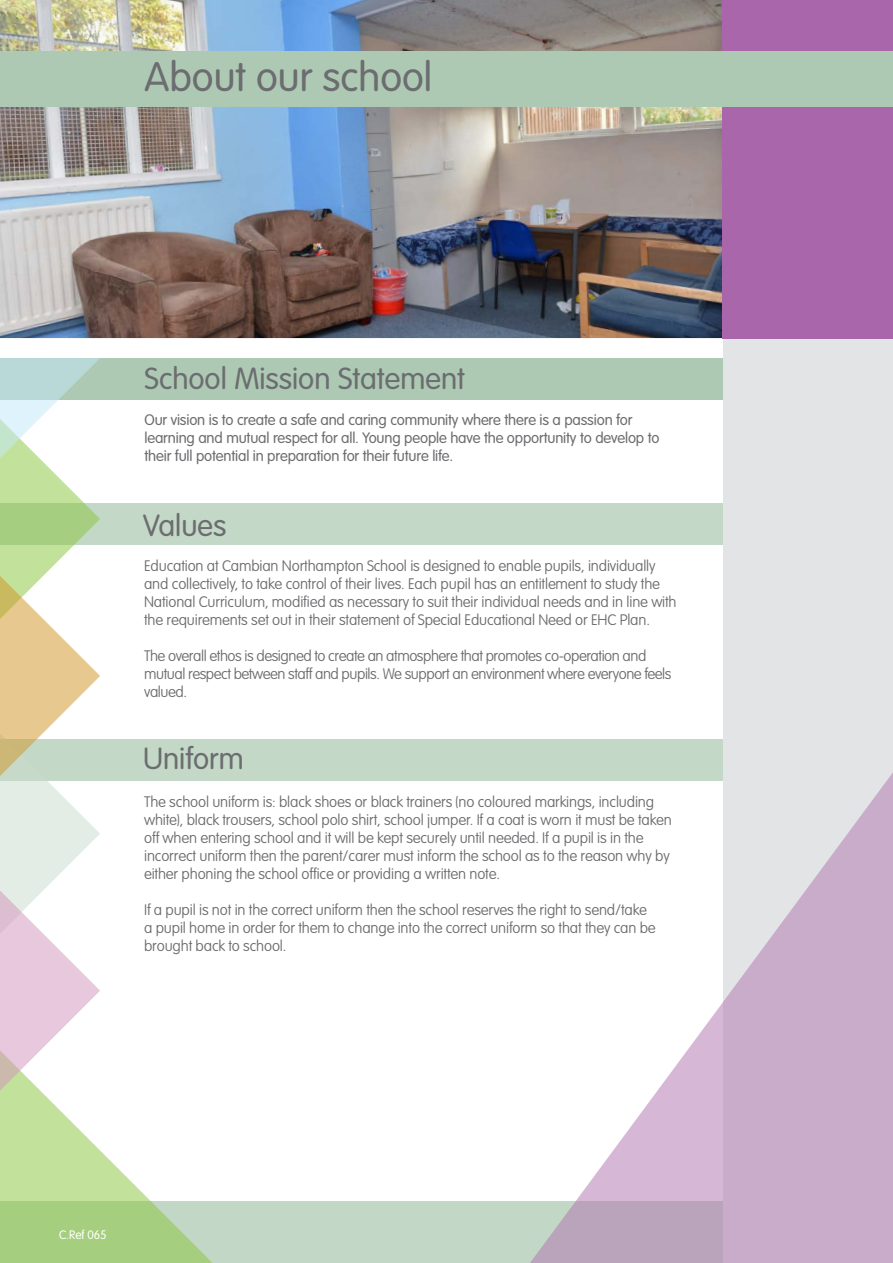
<style>
.page{position:relative;width:893px;height:1263px;background:#fff}
.page>*{position:absolute;margin:0;border:0;box-sizing:border-box;transform-origin:0 0}
.t1{font:300 40.5px "VAG Rounded Std";color:#6c6d70}
._06_Spread_title{font:300 30px "VAG Rounded Std";color:#6c6d70}
.t2{font:100 15px/18px "VAG Rounded Std";letter-spacing:-.01em;color:#6c6d70}
.t3{font:300 15px/18px "VAG Rounded Std";letter-spacing:-.01em;color:#6c6d70}
.t4{font:100 15px/18px "VAG Rounded Std";letter-spacing:-.03em;color:#6c6d70}
.t5{font:100 12px "VAG Rounded Std";color:#fff}
</style>
<div class="page">
<div style="left:0;top:1201px;width:723px;height:62px;background:#c3d7c6"></div>
<div style="left:0;top:503px;width:723px;height:42px;background:#c4d8c7"></div>
<div style="left:0;top:358px;width:723px;height:42px;background:#adc9b3"></div>
<img style="left:0;top:0;width:723px;height:338px">
<div style="left:723px;top:338px;width:170px;height:925px;background:#e3e4e5"></div>
<div style="left:723px;top:0;width:170px;height:338px;background:#a966aa"></div>
<div style="left:0;top:51px;width:893px;height:55px;background:#adc9b3"></div>
<div style="left:0;top:739px;width:723px;height:41px;background:#c4d8c7"></div>
<svg style="left:507px;top:773px;width:386px;height:490px"></svg>
<svg style="left:0;top:1126px;width:213px;height:137px"></svg>
<svg style="left:0;top:358px;width:100px;height:768px"></svg>
<p class="t1" style="left:145px;top:54px;width:289px">About our school</p>
<p class="_06_Spread_title" style="left:145px;top:361px;width:322px">School Mission Statement</p>
<p class="t3" style="left:145px;top:411px;width:516px">Our vision is to create a safe and caring community where there is a passion for learning and mutual respect for all. Young people have the opportunity to develop to their full potential in preparation for their future life.</p>
<p class="_06_Spread_title" style="left:143px;top:508px;width:85px">Values</p>
<p class="t2" style="left:144px;top:558px;width:534px">Education at Cambian Northampton School is designed to enable pupils, individually and collectively, to take control of their lives. Each pupil has an entitlement to study the National Curriculum, modified as necessary to suit their individual needs and in line with the requirements set out in their statement of Special Educational Need or EHC Plan.</p>
<p class="t4" style="left:144px;top:648px;width:529px">The overall ethos is designed to create an atmosphere that promotes co-operation and mutual respect between staff and pupils. We support an environment where everyone feels valued.</p>
<p class="_06_Spread_title" style="left:143px;top:742px;width:102px">Uniform</p>
<p class="t2" style="left:144px;top:793px;width:529px">The school uniform is: black shoes or black trainers (no coloured markings, including white), black trousers, school polo shirt, school jumper. If a coat is worn it must be taken off when entering school and it will be kept securely until needed. If a pupil is in the incorrect uniform then the parent/carer must inform the school as to the reason why by either phoning the school office or providing a written note.</p>
<p class="t2" style="left:144px;top:901px;width:513px">If a pupil is not in the correct uniform then the school reserves the right to send/take a pupil home in order for them to change into the correct uniform so that they can be brought back to school.</p>
<p class="t5" style="left:59px;top:1227px;width:49px">C.Ref 065</p>
</div>
